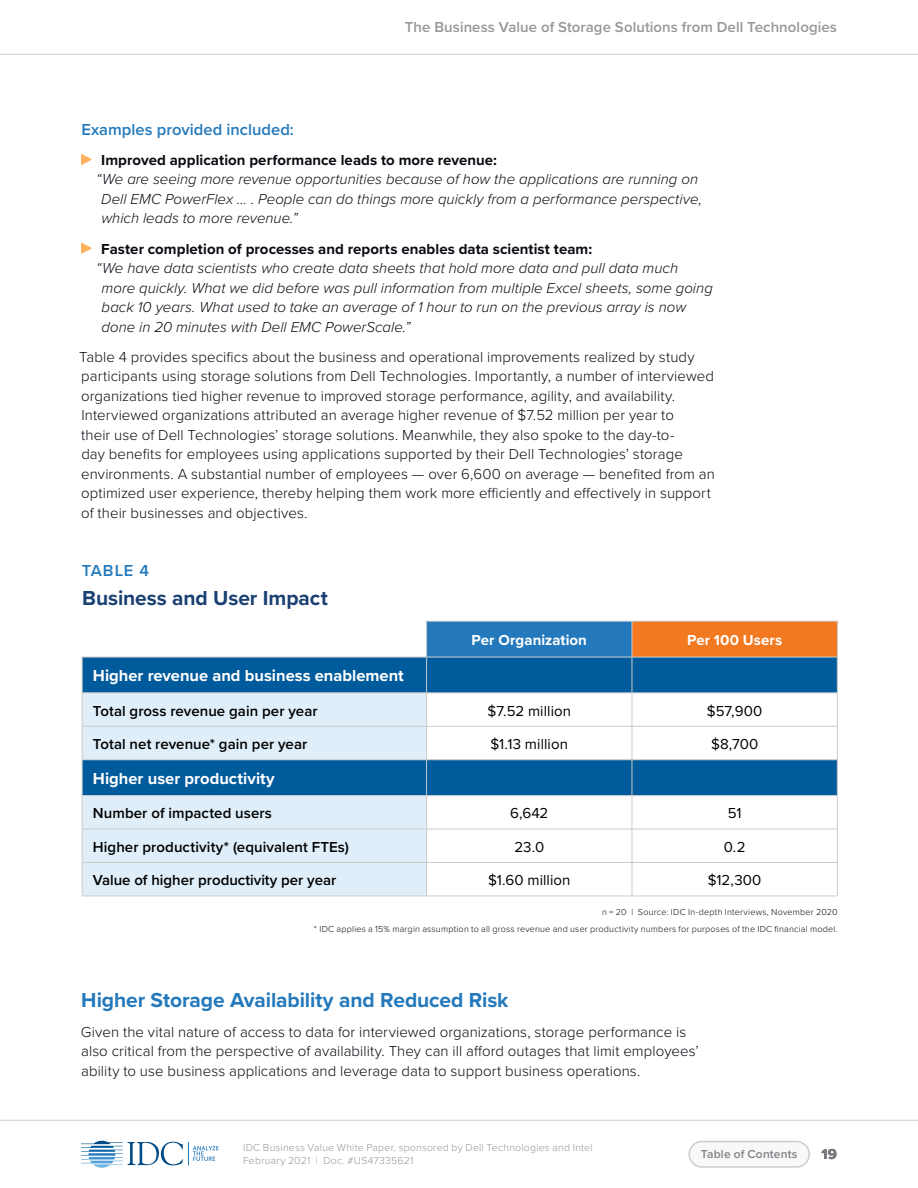
<style>
.page{position:relative;width:918px;height:1188px;background:#fff}
.page>*{position:absolute;margin:0;border:0;box-sizing:border-box;transform-origin:0 0}
.t1{font:700 21px "Proxima Nova";letter-spacing:-.005em;color:#2379bb}
.t2{font:700 21px "Proxima Nova";letter-spacing:-.005em;color:#1b4072}
.t3{font:700 16.5px "Proxima Nova";color:#fff}
.t4{font:600 16.5px "Proxima Nova";color:#2379bb}
.t5{font:300 15px/19.5px "Proxima Nova";letter-spacing:.005em;color:#0a0b13}
.t6{font:italic 300 15px/19.5px "Proxima Nova";letter-spacing:.005em;color:#0a0b13}
.t7{font:600 15px "Proxima Nova";letter-spacing:.005em;color:#000}
.t8{font:700 15px "Proxima Nova";letter-spacing:.005em;color:#0a0b13}
.t9{font:15px "Proxima Nova";letter-spacing:.005em;color:#000}
.t10{font:600 15px "Proxima Nova";letter-spacing:.005em;color:#97979b}
.t11{font:700 15px "Proxima Nova";letter-spacing:.005em;color:#fff}
.t12{font:700 15px "Proxima Nova";color:#000}
.t13{font:600 12px "Proxima Nova";letter-spacing:.015em;color:#808187}
.t14{font:300 10.5px/13.5px "Proxima Nova";letter-spacing:.02em;color:#97979b}
.t15{font:300 9px/16.5px "Proxima Nova";letter-spacing:.025em;color:#0a0b13;text-align:right}
</style>
<div class="page">
<svg style="left:81px;top:1141px;width:138px;height:27px"></svg>
<div style="left:689px;top:1142px;width:120px;height:25px;background:#f8f8f8;border-radius:13px"></div>
<div style="left:688px;top:1141px;width:122px;height:27px;border:2px solid #cccccb;border-radius:13px"></div>
<hr style="left:0;top:54px;width:918px;height:1px;background:#cccccb">
<hr style="left:0;top:1120px;width:918px;height:1px;background:#cccccb">
<svg style="left:81px;top:154px;width:11px;height:11px"></svg>
<svg style="left:81px;top:243px;width:11px;height:11px"></svg>
<div style="left:427px;top:621px;width:205px;height:36px;background:#2379bb"></div>
<div style="left:632px;top:621px;width:205px;height:36px;background:#f37921"></div>
<svg style="left:83px;top:658px;width:754px;height:137px;fill:#005b9c"></svg>
<svg style="left:83px;top:693px;width:343px;height:203px;background:#b7d3e8"></svg>
<hr style="left:426px;top:621px;width:206px;height:1px;background:#cccccb">
<hr style="left:426px;top:622px;width:1px;height:35px;background:#cccccb">
<hr style="left:632px;top:621px;width:206px;height:1px;background:#cccccb">
<hr style="left:632px;top:622px;width:1px;height:35px;background:#cccccb">
<hr style="left:837px;top:622px;width:1px;height:35px;background:#cccccb">
<hr style="left:82px;top:657px;width:345px;height:1px;background:#cccccb">
<hr style="left:82px;top:657px;width:1px;height:35px;background:#cccccb">
<hr style="left:427px;top:657px;width:205px;height:1px;background:#cccccb">
<hr style="left:426px;top:657px;width:1px;height:35px;background:#cccccb">
<hr style="left:632px;top:657px;width:206px;height:1px;background:#cccccb">
<hr style="left:632px;top:657px;width:1px;height:35px;background:#cccccb">
<hr style="left:837px;top:657px;width:1px;height:35px;background:#cccccb">
<hr style="left:82px;top:692px;width:345px;height:1px;background:#cccccb">
<hr style="left:82px;top:693px;width:1px;height:33px;background:#cccccb">
<hr style="left:427px;top:692px;width:205px;height:1px;background:#cccccb">
<hr style="left:426px;top:693px;width:1px;height:33px;background:#cccccb">
<hr style="left:632px;top:692px;width:206px;height:1px;background:#cccccb">
<hr style="left:632px;top:693px;width:1px;height:33px;background:#cccccb">
<hr style="left:837px;top:693px;width:1px;height:33px;background:#cccccb">
<hr style="left:82px;top:726px;width:345px;height:1px;background:#cccccb">
<hr style="left:82px;top:727px;width:1px;height:32px;background:#cccccb">
<hr style="left:427px;top:726px;width:205px;height:1px;background:#cccccb">
<hr style="left:426px;top:727px;width:1px;height:32px;background:#cccccb">
<hr style="left:632px;top:726px;width:206px;height:1px;background:#cccccb">
<hr style="left:632px;top:727px;width:1px;height:32px;background:#cccccb">
<hr style="left:837px;top:727px;width:1px;height:32px;background:#cccccb">
<hr style="left:82px;top:759px;width:345px;height:1px;background:#cccccb">
<hr style="left:82px;top:760px;width:1px;height:35px;background:#cccccb">
<hr style="left:427px;top:759px;width:205px;height:1px;background:#cccccb">
<hr style="left:426px;top:760px;width:1px;height:35px;background:#cccccb">
<hr style="left:632px;top:759px;width:206px;height:1px;background:#cccccb">
<hr style="left:632px;top:760px;width:1px;height:35px;background:#cccccb">
<hr style="left:837px;top:760px;width:1px;height:35px;background:#cccccb">
<hr style="left:82px;top:795px;width:345px;height:1px;background:#cccccb">
<hr style="left:82px;top:796px;width:1px;height:33px;background:#cccccb">
<hr style="left:427px;top:795px;width:205px;height:1px;background:#cccccb">
<hr style="left:426px;top:796px;width:1px;height:33px;background:#cccccb">
<hr style="left:632px;top:795px;width:206px;height:1px;background:#cccccb">
<hr style="left:632px;top:796px;width:1px;height:33px;background:#cccccb">
<hr style="left:837px;top:796px;width:1px;height:33px;background:#cccccb">
<hr style="left:82px;top:829px;width:345px;height:1px;background:#cccccb">
<hr style="left:82px;top:829px;width:1px;height:33px;background:#cccccb">
<hr style="left:427px;top:829px;width:205px;height:1px;background:#cccccb">
<hr style="left:426px;top:829px;width:1px;height:33px;background:#cccccb">
<hr style="left:632px;top:829px;width:206px;height:1px;background:#cccccb">
<hr style="left:632px;top:829px;width:1px;height:33px;background:#cccccb">
<hr style="left:837px;top:829px;width:1px;height:33px;background:#cccccb">
<hr style="left:82px;top:862px;width:345px;height:1px;background:#cccccb">
<hr style="left:82px;top:863px;width:1px;height:33px;background:#cccccb">
<hr style="left:427px;top:862px;width:205px;height:1px;background:#cccccb">
<hr style="left:426px;top:863px;width:1px;height:33px;background:#cccccb">
<hr style="left:632px;top:862px;width:206px;height:1px;background:#cccccb">
<hr style="left:632px;top:863px;width:1px;height:33px;background:#cccccb">
<hr style="left:837px;top:863px;width:1px;height:33px;background:#cccccb">
<hr style="left:82px;top:896px;width:345px;height:1px;background:#cccccb">
<hr style="left:427px;top:896px;width:205px;height:1px;background:#cccccb">
<hr style="left:632px;top:896px;width:206px;height:1px;background:#cccccb">
<p class="t10" style="left:405px;top:16px;width:434px">The Business Value of Storage Solutions from Dell Technologies</p>
<p class="t4" style="left:81px;top:117px;width:214px">Examples provided included:</p>
<p class="t8" style="left:101px;top:149px;width:397px">Improved application performance leads to more revenue:</p>
<p class="t6" style="left:101px;top:169px;width:602px;text-indent:-5px">“We are seeing more revenue opportunities because of how the applications are running on<br>Dell EMC PowerFlex … . People can do things more quickly from a performance perspective, which leads to more revenue.”</p>
<p class="t8" style="left:101px;top:237px;width:492px">Faster completion of processes and reports enables data scientist team:</p>
<p class="t6" style="left:102px;top:258px;width:613px;text-indent:-5px">“We have data scientists who create data sheets that hold more data and pull data much more quickly. What we did before was pull information from multiple Excel sheets, some going back 10 years. What used to take an average of 1 hour to run on the previous array is now done in 20 minutes with Dell EMC PowerScale.”</p>
<p class="t5" style="left:79px;top:346px;width:637px">Table 4 provides specifics about the business and operational improvements realized by study participants using storage solutions from Dell Technologies. Importantly, a number of interviewed organizations tied higher revenue to improved storage performance, agility, and availability.<br>Interviewed organizations attributed an average higher revenue of $7.52 million per year to<br>their use of Dell Technologies’ storage solutions. Meanwhile, they also spoke to the day-to-<br>day benefits for employees using applications supported by their Dell Technologies’ storage environments. A substantial number of employees — over 6,600 on average — benefited from an optimized user experience, thereby helping them work more efficiently and effectively in support of their businesses and objectives.</p>
<p class="t4" style="left:82px;top:558px;width:69px">TABLE 4</p>
<h1 class="t2" style="left:82px;top:582px;width:247px">Business and User Impact</h1>
<p class="t11" style="left:472px;top:629px;width:117px">Per Organization</p>
<p class="t11" style="left:687px;top:629px;width:97px">Per 100 Users</p>
<p class="t3" style="left:93px;top:664px;width:312px">Higher revenue and business enablement</p>
<p class="t7" style="left:93px;top:699px;width:226px">Total gross revenue gain per year</p>
<p class="t9" style="left:487px;top:699px;width:85px">$7.52 million</p>
<p class="t9" style="left:707px;top:699px;width:57px">$57,900</p>
<p class="t7" style="left:93px;top:733px;width:216px">Total net revenue* gain per year</p>
<p class="t9" style="left:491px;top:733px;width:79px">$1.13 million</p>
<p class="t9" style="left:711px;top:733px;width:49px">$8,700</p>
<p class="t3" style="left:93px;top:766px;width:183px">Higher user productivity</p>
<p class="t7" style="left:93px;top:802px;width:181px">Number of impacted users</p>
<p class="t9" style="left:510px;top:802px;width:40px">6,642</p>
<p class="t9" style="left:728px;top:802px;width:15px">51</p>
<p class="t7" style="left:93px;top:835px;width:258px">Higher productivity* (equivalent FTEs)</p>
<p class="t9" style="left:514px;top:835px;width:31px">23.0</p>
<p class="t9" style="left:724px;top:835px;width:23px">0.2</p>
<p class="t7" style="left:93px;top:869px;width:245px">Value of higher productivity per year</p>
<p class="t9" style="left:488px;top:869px;width:84px">$1.60 million</p>
<p class="t9" style="left:708px;top:869px;width:55px">$12,300</p>
<p class="t15" style="left:314px;top:903px;width:525px">n = 20 | Source: IDC In-depth Interviews, November 2020<br>* IDC applies a 15% margin assumption to all gross revenue and user productivity numbers for purposes of the IDC financial model.</p>
<h1 class="t1" style="left:81px;top:984px;width:429px">Higher Storage Availability and Reduced Risk</h1>
<p class="t5" style="left:81px;top:1021px;width:619px">Given the vital nature of access to data for interviewed organizations, storage performance is also critical from the perspective of availability. They can ill afford outages that limit employees’ ability to use business applications and leverage data to support business operations.</p>
<p class="t14" style="left:243px;top:1140px;width:351px">IDC Business Value White Paper, sponsored by Dell Technologies and Intel<br>February 2021 | Doc. #US47335621</p>
<p class="t13" style="left:701px;top:1145px;width:98px">Table of Contents</p>
<p class="t12" style="left:822px;top:1142px;width:17px">19</p>
</div>
